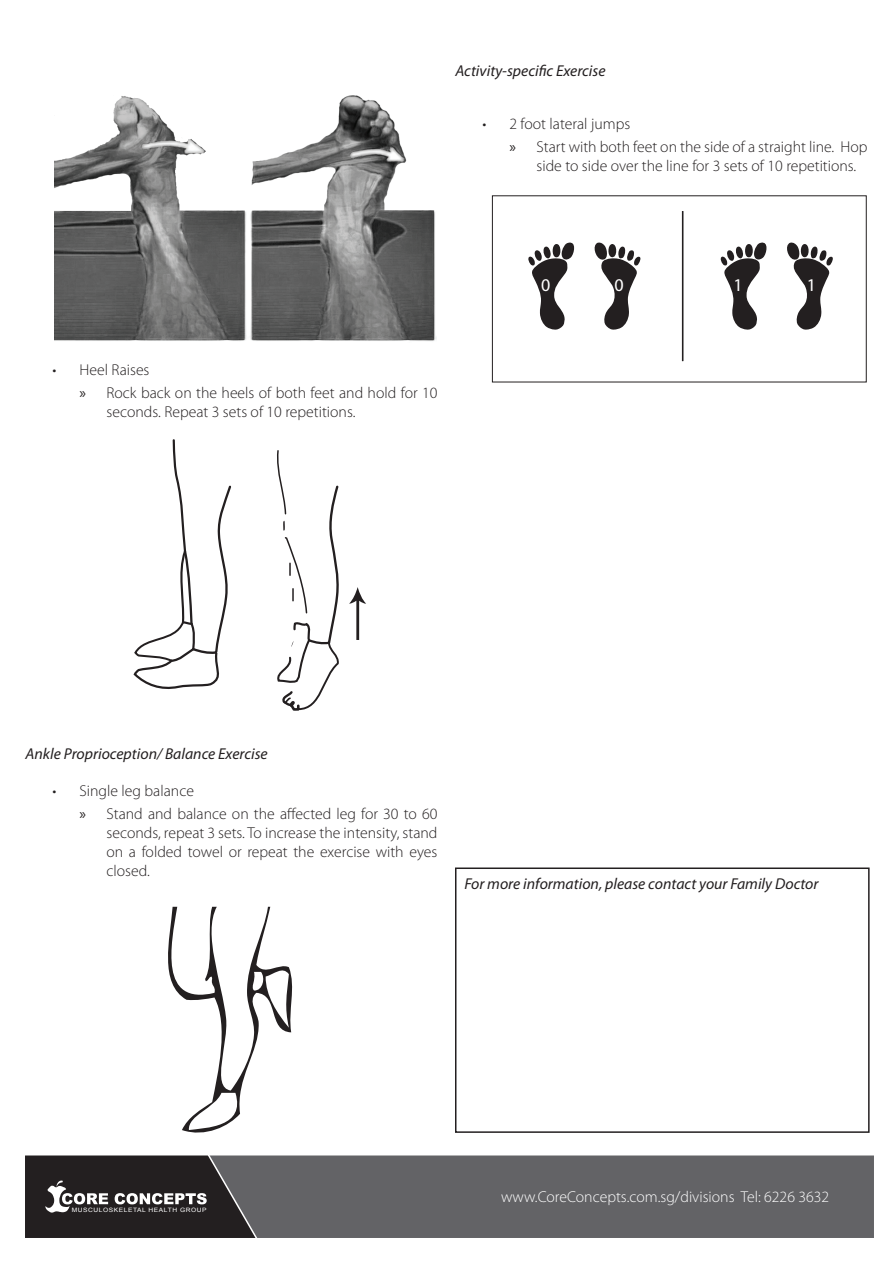
<style>
.page{position:relative;width:893px;height:1263px;background:#fff}
.page>*{position:absolute;margin:0;border:0;box-sizing:border-box;transform-origin:0 0}
.t1{font:18px "Myriad";color:#fff}
.t2{font:300 15.75px/23.1px "Myriad Pro";color:#231f20}
.t3{font:italic 15.75px "Myriad Pro";color:#231f20}
.t4{font:300 15.75px "Myriad Pro";color:#fff}
.t5{font:15.75px "Myriad Pro";color:#231f20}
.t6{font:6px "Arial";letter-spacing:.085em;color:#fff;scale:1.11 1}
</style>
<div class="page">
<div style="left:24px;top:1155px;width:851px;height:84px;background:#636366"></div>
<div style="left:24px;top:1154px;width:851px;height:85px;border:2px solid #fff"></div>
<svg style="left:24px;top:1154px;width:235px;height:85px;background:#3f3c3d"></svg>
<div style="left:455px;top:867px;width:415px;height:266px;border:2px solid #231f20"></div>
<img style="left:54px;top:95px;width:383px;height:246px">
<svg style="left:133px;top:439px;width:98px;height:250px"></svg>
<svg style="left:277px;top:450px;width:62px;height:261px"></svg>
<svg style="left:349px;top:587px;width:17px;height:53px"></svg>
<svg style="left:168px;top:907px;width:125px;height:226px"></svg>
<svg style="left:528px;top:242px;width:47px;height:88px"></svg>
<svg style="left:594px;top:242px;width:47px;height:88px"></svg>
<svg style="left:720px;top:242px;width:47px;height:88px"></svg>
<svg style="left:787px;top:242px;width:46px;height:88px"></svg>
<hr style="left:682px;top:211px;width:1px;height:150px;background:#231f20">
<div style="left:492px;top:195px;width:375px;height:187px;border:1px solid #231f20"></div>
<p class="t3" style="left:455px;top:61px;width:152px">Activity-specific Exercise</p>
<p class="t2" style="left:536px;top:112px;width:332px;text-indent:-27px">2 foot lateral jumps<br>Start with both feet on the side of a straight line. Hop</p>
<p class="t2" style="left:536px;top:154px;width:321px">side to side over the line for 3 sets of 10 repetitions.</p>
<p class="t2" style="left:482px;top:112px;width:5px">•</p>
<p class="t5" style="left:509px;top:137px;width:8px">»</p>
<p class="t2" style="left:53px;top:358px;width:5px">•</p>
<p class="t2" style="left:107px;top:358px;width:332px;text-indent:-27px">Heel Raises<br>Rock back on the heels of both feet and hold for 10</p>
<p class="t2" style="left:107px;top:400px;width:250px">seconds. Repeat 3 sets of 10 repetitions.</p>
<p class="t5" style="left:80px;top:383px;width:8px">»</p>
<p class="t1" style="left:541px;top:276px;width:11px">0</p>
<p class="t1" style="left:614px;top:276px;width:11px">0</p>
<p class="t1" style="left:733px;top:276px;width:11px">1</p>
<p class="t1" style="left:807px;top:276px;width:11px">1</p>
<p class="t3" style="left:26px;top:743px;width:244px">Ankle Proprioception/ Balance Exercise</p>
<p class="t2" style="left:107px;top:779px;width:332px;text-indent:-27px">Single leg balance<br>Stand and balance on the affected leg for 30 to 60</p>
<p class="t2" style="left:107px;top:823px;width:332px;line-height:18.9px;text-align:justify">seconds, repeat 3 sets. To increase the intensity, stand on a folded towel or repeat the exercise with eyes closed.</p>
<p class="t2" style="left:53px;top:779px;width:5px">•</p>
<p class="t5" style="left:80px;top:804px;width:8px">»</p>
<p class="t3" style="left:464px;top:874px;width:356px">For more information, please contact your Family Doctor</p>
<p class="t6" style="left:72px;top:1205px;width:123px">MUSCULOSKELETAL HEALTH GROUP</p>
<p class="t4" style="left:501px;top:1187px;width:330px">www.CoreConcepts.com.sg/divisions Tel: 6226 3632</p>
</div>
